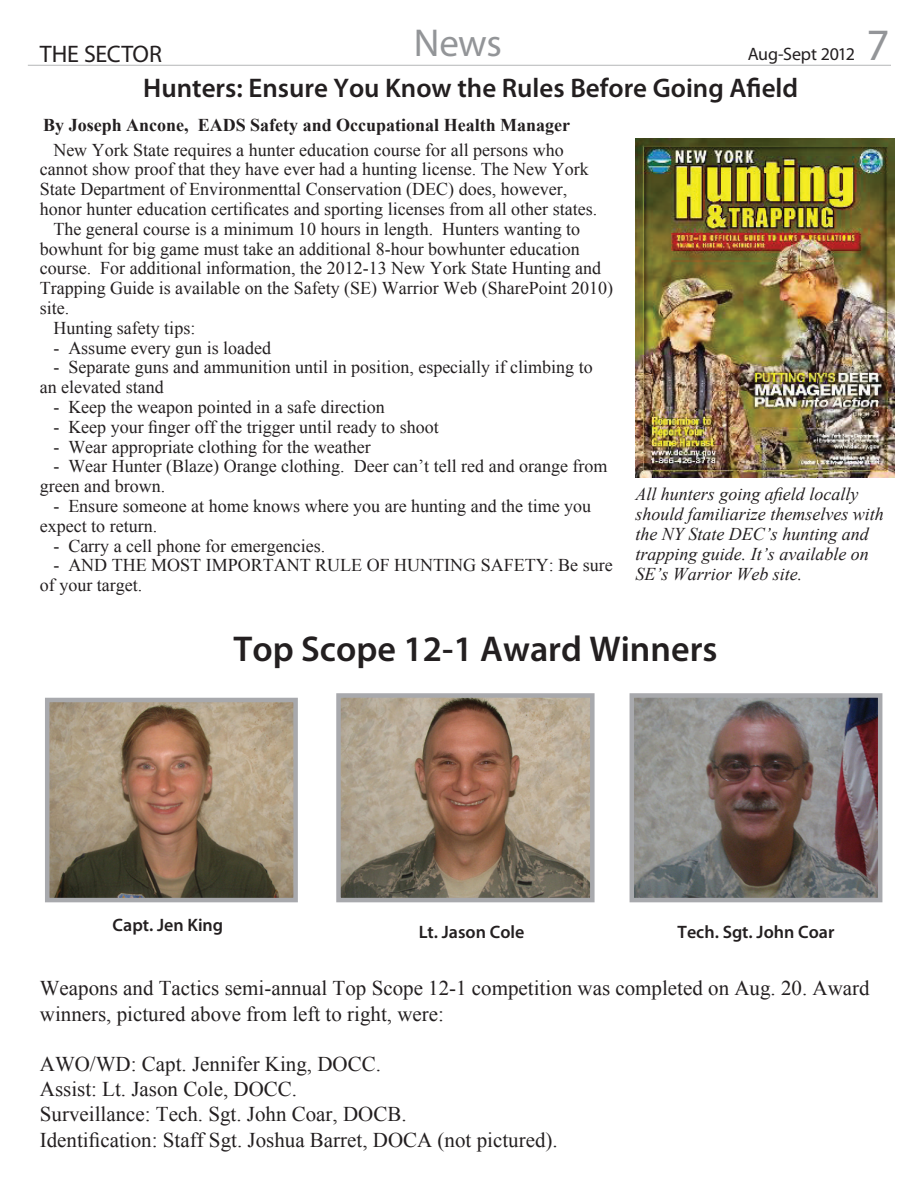
<style>
.page{position:relative;width:918px;height:1188px;background:#fff}
.page>*{position:absolute;margin:0;border:0;box-sizing:border-box;transform-origin:0 0}
.t1{font:45px "Myriad Pro";color:#939598}
.t2{font:39px "Myriad Pro";color:#939598}
.t3{font:600 36px "Myriad Pro";color:#231f20}
.t4{font:600 27px "Myriad Pro";color:#231f20}
.t5{font:24px "Myriad Pro";letter-spacing:-.005em;color:#231f20}
.t6{font:21px/25.2px "Times New Roman";color:#231f20}
.t7{font:18px/19.8px "Times New Roman";color:#231f20}
.t8{font:italic 18px/19.8px "Times New Roman";color:#231f20}
.t9{font:700 18px "Times New Roman";color:#231f20}
.t10{font:600 18px "Myriad Pro";color:#231f20}
.t11{font:18px "Myriad Pro";letter-spacing:-.015em;color:#231f20}
</style>
<div class="page">
<hr style="left:28px;top:65px;width:863px;height:1px;background:#939598">
<img style="left:635px;top:139px;width:259px;height:338px">
<img style="left:50px;top:703px;width:243px;height:194px">
<div style="left:45px;top:698px;width:253px;height:204px;border:4px solid #a8a9ad"></div>
<img style="left:341px;top:698px;width:249px;height:199px">
<div style="left:336px;top:693px;width:259px;height:209px;border:4px solid #a8a9ad"></div>
<img style="left:635px;top:698px;width:242px;height:199px">
<div style="left:630px;top:693px;width:252px;height:209px;border:4px solid #a8a9ad"></div>
<h3 class="t5" style="left:40px;top:39px;width:124px">THE SECTOR</h3>
<h2 class="t2" style="left:414px;top:19px;width:89px">News</h2>
<p class="t11" style="left:748px;top:43px;width:109px">Aug-Sept 2012</p>
<h3 class="t4" style="left:143px;top:71px;width:656px">Hunters: Ensure You Know the Rules Before Going Afield</h3>
<p class="t9" style="left:43px;top:112px;width:529px">By Joseph Ancone, EADS Safety and Occupational Health Manager</p>
<h1 class="t1" style="left:866px;top:17px;width:25px">7</h1>
<p class="t7" style="left:53px;top:139px;width:512px">New York State requires a hunter education course for all persons who</p>
<p class="t7" style="left:40px;top:159px;width:550px">cannot show proof that they have ever had a hunting license. The New York</p>
<p class="t7" style="left:40px;top:179px;width:529px">State Department of Environmenttal Conservation (DEC) does, however,</p>
<p class="t7" style="left:40px;top:199px;width:559px">honor hunter education certificates and sporting licenses from all other states.</p>
<p class="t7" style="left:53px;top:219px;width:528px">The general course is a minimum 10 hours in length. Hunters wanting to</p>
<p class="t7" style="left:40px;top:238px;width:541px">bowhunt for big game must take an additional 8-hour bowhunter education</p>
<p class="t7" style="left:40px;top:258px;width:563px">course. For additional information, the 2012-13 New York State Hunting and</p>
<p class="t7" style="left:40px;top:278px;width:575px">Trapping Guide is available on the Safety (SE) Warrior Web (SharePoint 2010)</p>
<p class="t7" style="left:40px;top:298px;width:31px">site.</p>
<p class="t7" style="left:53px;top:318px;width:144px">Hunting safety tips:</p>
<p class="t7" style="left:53px;top:337px;width:219px">- Assume every gun is loaded</p>
<p class="t7" style="left:40px;top:357px;width:554px;text-indent:14px">- Separate guns and ammunition until in position, especially if climbing to an elevated stand</p>
<p class="t7" style="left:53px;top:397px;width:333px">- Keep the weapon pointed in a safe direction</p>
<p class="t7" style="left:53px;top:417px;width:387px">- Keep your finger off the trigger until ready to shoot</p>
<p class="t7" style="left:53px;top:436px;width:319px">- Wear appropriate clothing for the weather</p>
<p class="t7" style="left:40px;top:456px;width:569px;text-indent:14px">- Wear Hunter (Blaze) Orange clothing. Deer can’t tell red and orange from green and brown.</p>
<p class="t7" style="left:40px;top:496px;width:553px;text-indent:14px">- Ensure someone at home knows where you are hunting and the time you expect to return.</p>
<p class="t7" style="left:53px;top:535px;width:273px">- Carry a cell phone for emergencies.</p>
<p class="t7" style="left:40px;top:555px;width:574px;text-indent:14px">- AND THE MOST IMPORTANT RULE OF HUNTING SAFETY: Be sure of your target.</p>
<p class="t8" style="left:635px;top:484px;width:250px">All hunters going afield locally should familiarize themselves with the NY State DEC’s hunting and trapping guide. It’s available on<br>SE’s Warrior Web site.</p>
<h3 class="t3" style="left:234px;top:626px;width:486px">Top Scope 12-1 Award Winners</h3>
<p class="t10" style="left:113px;top:913px;width:112px">Capt. Jen King</p>
<p class="t10" style="left:419px;top:921px;width:107px">Lt. Jason Cole</p>
<p class="t10" style="left:678px;top:921px;width:158px">Tech. Sgt. John Coar</p>
<p class="t6" style="left:40px;top:975px;width:831px">Weapons and Tactics semi-annual Top Scope 12-1 competition was completed on Aug. 20. Award winners, pictured above from left to right, were:</p>
<p class="t6" style="left:40px;top:1051px;width:519px">AWO/WD: Capt. Jennifer King, DOCC.<br>Assist: Lt. Jason Cole, DOCC.<br>Surveillance: Tech. Sgt. John Coar, DOCB.<br>Identification: Staff Sgt. Joshua Barret, DOCA (not pictured).</p>
</div>
